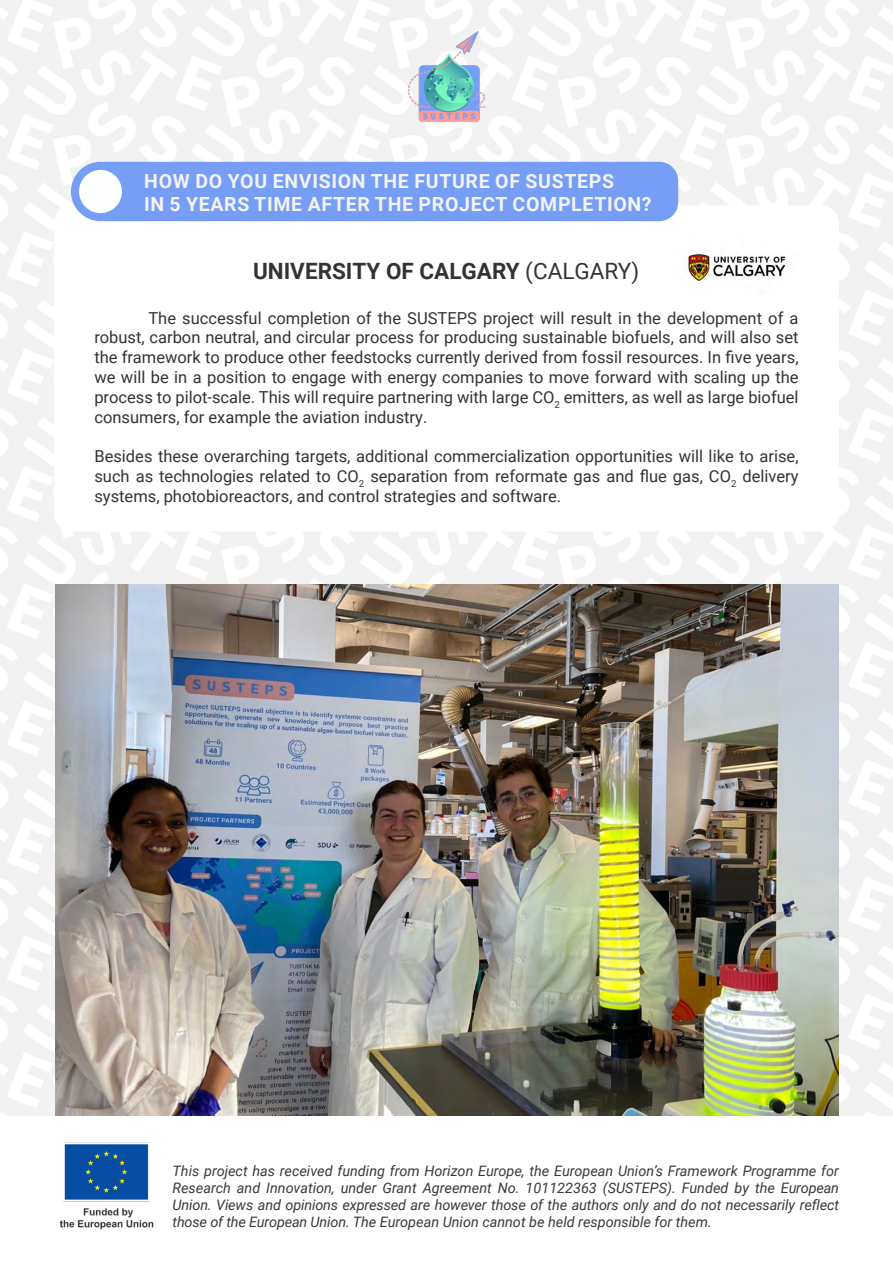
<style>
.page{position:relative;width:893px;height:1263px;background:#fff}
.page>*{position:absolute;margin:0;border:0;box-sizing:border-box;transform-origin:0 0}
.t1{font:700 22.5px "Roboto";color:#333}
.t2{font:700 19.5px/23.4px "Roboto";letter-spacing:.035em;color:#f3f3f2}
.t3{font:16.5px/19.8px "Roboto";color:#333;text-align:justify}
.t4{font:italic 14.4px/17.2px "Roboto";color:#3c3835;text-align:justify}
.s1{font-weight:400}
</style>
<div class="page">
<img style="left:1px;top:0;width:892px;height:1116px">
<div style="left:54px;top:205px;width:785px;height:326px;background:#fff;border-radius:18px"></div>
<div style="left:87px;top:162px;width:591px;height:59px;background:#779ef7;border-radius:19px"></div>
<svg style="left:75px;top:166px;width:51px;height:51px;fill:#fff"></svg>
<div style="left:71px;top:162px;width:59px;height:59px;border:8px solid #779ef7;border-radius:50%"></div>
<img style="left:59px;top:1142px;width:95px;height:88px">
<img style="left:56px;top:584px;width:782px;height:532px">
<img style="left:407px;top:30px;width:79px;height:93px">
<img style="left:686px;top:251px;width:100px;height:30px">
<p class="t2" style="left:144px;top:168px;width:509px">HOW DO YOU ENVISION THE FUTURE OF SUSTEPS<br>IN 5 YEARS TIME AFTER THE PROJECT COMPLETION?</p>
<h1 class="t1" style="left:253px;top:256px;width:388px">UNIVERSITY OF CALGARY <span class="s1">(CALGARY)</span></h1>
<p class="t3" style="left:94px;top:307px;width:706px;text-indent:54px">The successful completion of the SUSTEPS project will result in the development of a robust, carbon neutral, and circular process for producing sustainable biofuels, and will also set the framework to produce other feedstocks currently derived from fossil resources. In five years, we will be in a position to engage with energy companies to move forward with scaling up the process to pilot-scale. This will require partnering with large CO<sub>2</sub> emitters, as well as large biofuel consumers, for example the aviation industry.</p>
<p class="t3" style="left:94px;top:446px;width:706px">Besides these overarching targets, additional commercialization opportunities will like to arise, such as technologies related to CO<sub>2</sub> separation from reformate gas and flue gas, CO<sub>2</sub> delivery systems, photobioreactors, and control strategies and software.</p>
<p class="t4" style="left:172px;top:1161px;width:668px">This project has received funding from Horizon Europe, the European Union’s Framework Programme for Research and Innovation, under Grant Agreement No. 101122363 (SUSTEPS). Funded by the European Union. Views and opinions expressed are however those of the authors only and do not necessarily reflect those of the European Union. The European Union cannot be held responsible for them.</p>
</div>
